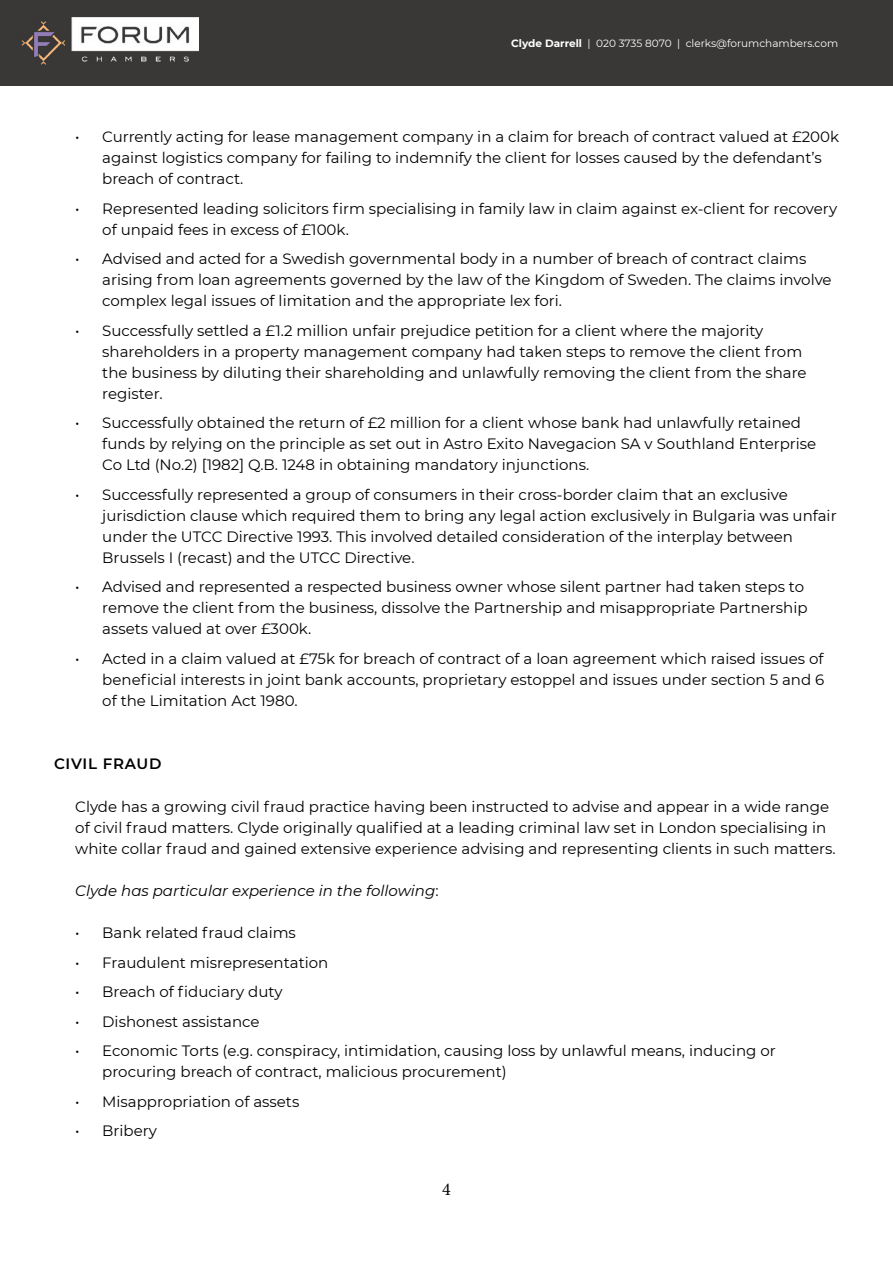
<style>
.page{position:relative;width:893px;height:1263px;background:#fff}
.page>*{position:absolute;margin:0;border:0;box-sizing:border-box;transform-origin:0 0}
.t1{font:18px "Minion Pro";color:#000}
.t2{font:15px/21px "Montserrat";color:#000}
.t3{font:italic 15px "Montserrat";color:#000}
.t4{font:600 15px "Montserrat";letter-spacing:.05em;color:#000}
.t5{font:10.5px "Montserrat";color:#fff}
.s1{font-weight:700}
.s2{font-style:normal}
</style>
<div class="page">
<div style="left:0;top:0;width:893px;height:85px;background:#393837"></div>
<img style="left:21px;top:17px;width:177px;height:48px">
<p class="t5" style="left:511px;top:36px;width:328px"><span class="s1">Clyde Darrell</span> | 020 3735 8070 | clerks@forumchambers.com</p>
<p class="t2" style="left:102px;top:126px;width:738px;text-indent:-27px">• Currently acting for lease management company in a claim for breach of contract valued at £200k against logistics company for failing to indemnify the client for losses caused by the defendant’s breach of contract.</p>
<p class="t2" style="left:102px;top:197px;width:736px;text-indent:-27px">• Represented leading solicitors firm specialising in family law in claim against ex-client for recovery of unpaid fees in excess of £100k.</p>
<p class="t2" style="left:102px;top:248px;width:731px;text-indent:-27px">• Advised and acted for a Swedish governmental body in a number of breach of contract claims arising from loan agreements governed by the law of the Kingdom of Sweden. The claims involve complex legal issues of limitation and the appropriate lex fori.</p>
<p class="t2" style="left:102px;top:319px;width:706px;text-indent:-27px">• Successfully settled a £1.2 million unfair prejudice petition for a client where the majority shareholders in a property management company had taken steps to remove the client from the business by diluting their shareholding and unlawfully removing the client from the share register.</p>
<p class="t2" style="left:102px;top:412px;width:715px;text-indent:-27px">• Successfully obtained the return of £2 million for a client whose bank had unlawfully retained funds by relying on the principle as set out in Astro Exito Navegacion SA v Southland Enterprise<br>Co Ltd (No.2) [1982] Q.B. 1248 in obtaining mandatory injunctions.</p>
<p class="t2" style="left:102px;top:483px;width:736px;text-indent:-27px">• Successfully represented a group of consumers in their cross-border claim that an exclusive jurisdiction clause which required them to bring any legal action exclusively in Bulgaria was unfair under the UTCC Directive 1993. This involved detailed consideration of the interplay between Brussels I (recast) and the UTCC Directive.</p>
<p class="t2" style="left:102px;top:576px;width:707px;text-indent:-27px">• Advised and represented a respected business owner whose silent partner had taken steps to remove the client from the business, dissolve the Partnership and misappropriate Partnership assets valued at over £300k.</p>
<p class="t2" style="left:102px;top:647px;width:724px;text-align:justify;text-indent:-27px">• Acted in a claim valued at £75k for breach of contract of a loan agreement which raised issues of beneficial interests in joint bank accounts, proprietary estoppel and issues under section 5 and 6 of the Limitation Act 1980.</p>
<p class="t4" style="left:54px;top:753px;width:109px">CIVIL FRAUD</p>
<p class="t2" style="left:75px;top:795px;width:762px">Clyde has a growing civil fraud practice having been instructed to advise and appear in a wide range of civil fraud matters. Clyde originally qualified at a leading criminal law set in London specialising in white collar fraud and gained extensive experience advising and representing clients in such matters.</p>
<p class="t3" style="left:75px;top:880px;width:365px">Clyde has particular experience in the following<span class="s2">:</span></p>
<p class="t2" style="left:75px;top:922px;width:222px">• Bank related fraud claims</p>
<p class="t2" style="left:75px;top:951px;width:255px">• Fraudulent misrepresentation</p>
<p class="t2" style="left:75px;top:981px;width:209px">• Breach of fiduciary duty</p>
<p class="t2" style="left:75px;top:1010px;width:186px">• Dishonest assistance</p>
<p class="t2" style="left:102px;top:1040px;width:675px;text-indent:-27px">• Economic Torts (e.g. conspiracy, intimidation, causing loss by unlawful means, inducing or procuring breach of contract, malicious procurement)</p>
<p class="t2" style="left:75px;top:1090px;width:226px">• Misappropriation of assets</p>
<p class="t2" style="left:75px;top:1120px;width:83px">• Bribery</p>
<p class="t1" style="left:442px;top:1177px;width:10px">4</p>
</div>
